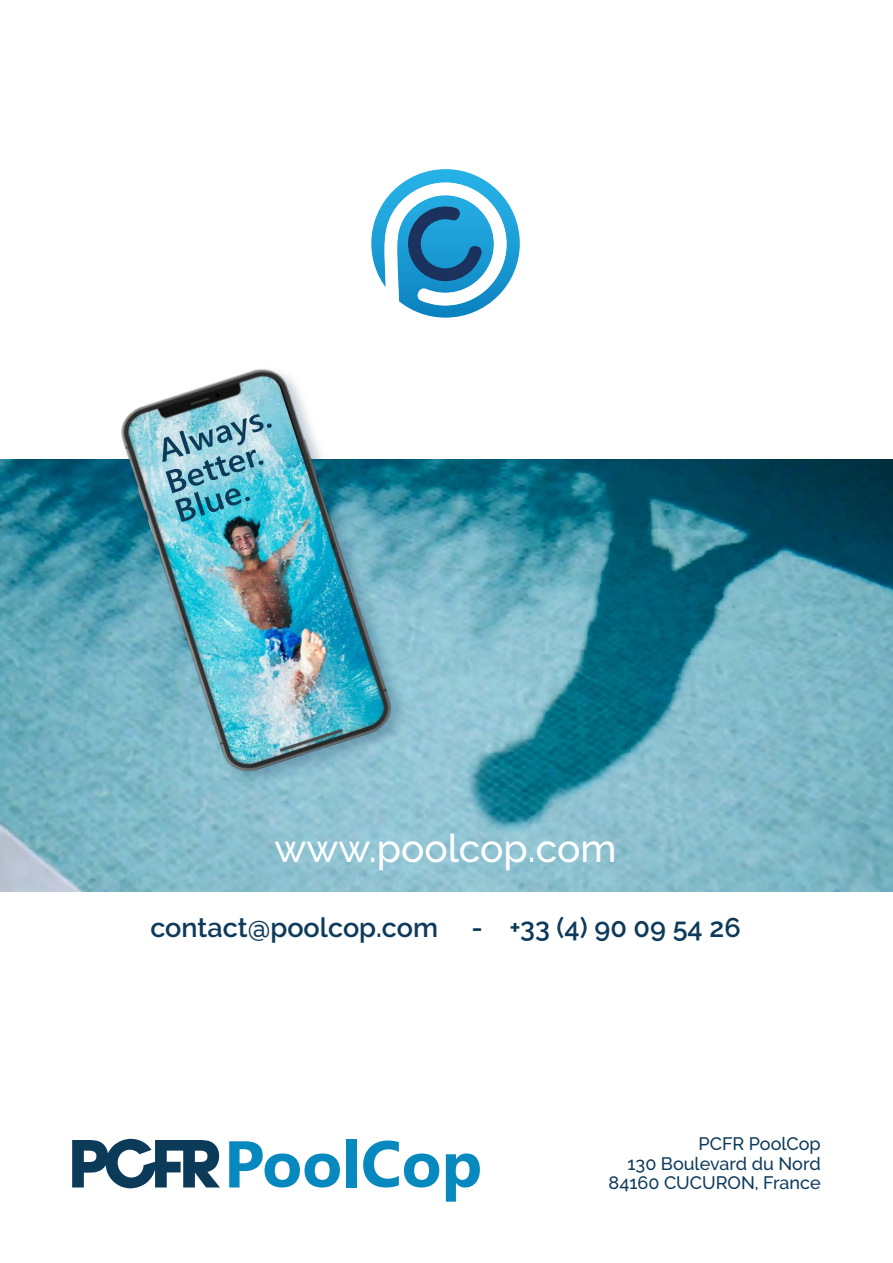
<style>
.page{position:relative;width:893px;height:1263px;background:#fff}
.page>*{position:absolute;margin:0;border:0;box-sizing:border-box;transform-origin:0 0}
.t1{font:500 39px "Raleway";color:#fff}
.t2{font:600 27px "Raleway";color:#0e3a5b}
.t3{font:500 18px/19.5px "Raleway";color:#0e3a5b;text-align:right}
</style>
<div class="page">
<img style="left:0;top:459px;width:893px;height:432px">
<svg style="left:72px;top:1139px;width:148px;height:49px"></svg>
<svg style="left:229px;top:1141px;width:111px;height:46px"></svg>
<div style="left:346px;top:1139px;width:11px;height:48px;background:#0789c0"></div>
<svg style="left:363px;top:1140px;width:76px;height:47px"></svg>
<svg style="left:446px;top:1153px;width:34px;height:49px"></svg>
<svg style="left:371px;top:169px;width:149px;height:149px"></svg>
<img style="left:94px;top:369px;width:363px;height:441px">
<img style="left:162px;top:414px;width:110px;height:108px">
<h1 class="t1" style="left:274px;top:826px;width:344px">www.poolcop.com</h1>
<h2 class="t2" style="left:150px;top:912px;width:592px">contact@poolcop.com - +33 (4) 90 09 54 26</h2>
<p class="t3" style="left:609px;top:1134px;width:214px">PCFR PoolCop<br>130 Boulevard du Nord<br>84160 CUCURON, France</p>
</div>
